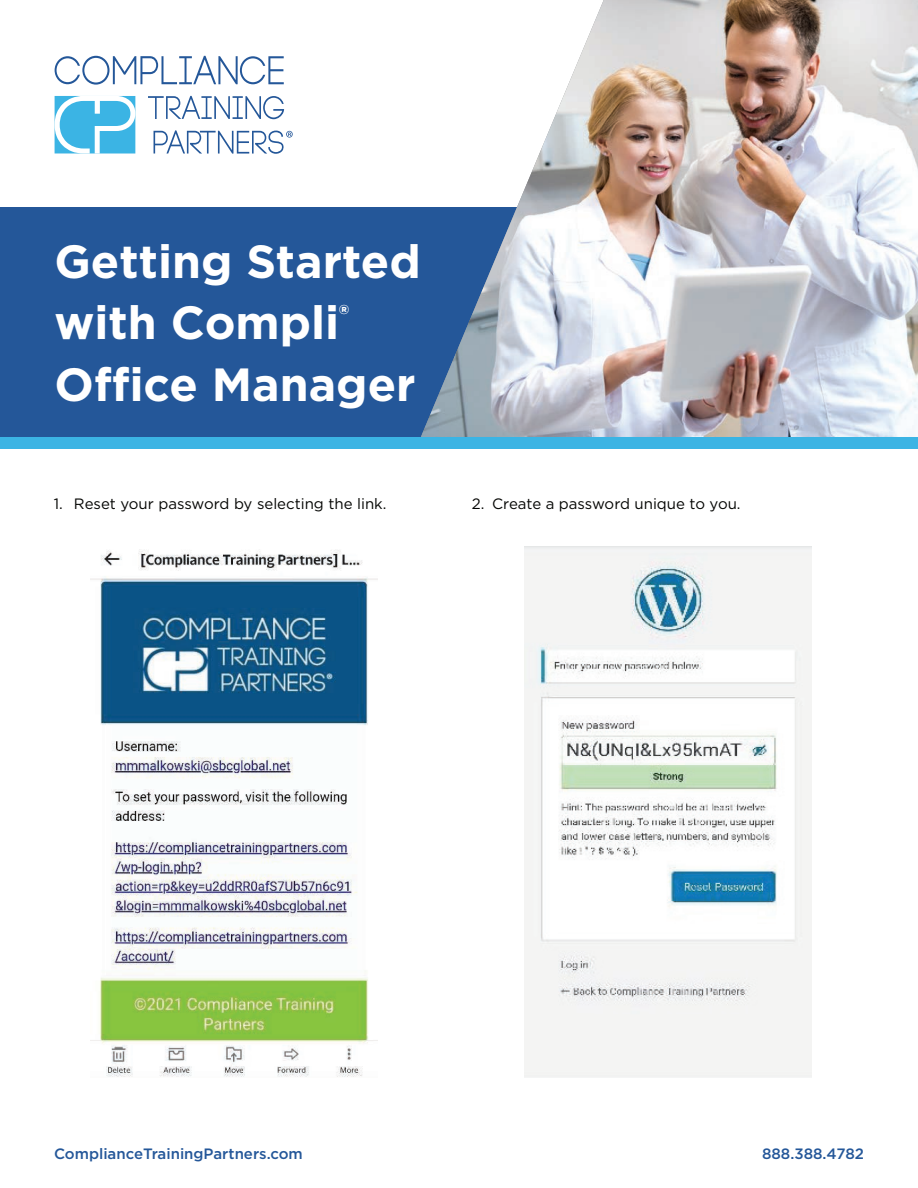
<style>
.page{position:relative;width:918px;height:1188px;background:#fff}
.page>*{position:absolute;margin:0;border:0;box-sizing:border-box;transform-origin:0 0}
.t1{font:700 46.5px/61.5px "Gotham";color:#fff}
.t2{font:15px "Gotham";color:#040503}
.t3{font:500 15px "Gotham";color:#245799}
</style>
<div class="page">
<div style="left:0;top:207px;width:918px;height:236px;background:#245799"></div>
<svg style="left:55px;top:56px;width:229px;height:29px"></svg>
<svg style="left:148px;top:96px;width:136px;height:23px"></svg>
<svg style="left:55px;top:96px;width:80px;height:58px"></svg>
<svg style="left:154px;top:130px;width:139px;height:24px"></svg>
<img style="left:421px;top:0;width:497px;height:437px">
<div style="left:0;top:437px;width:918px;height:12px;background:#3bb4e4"></div>
<img style="left:91px;top:549px;width:286px;height:528px">
<img style="left:525px;top:546px;width:286px;height:531px">
<h1 class="t1" style="left:55px;top:230px;width:368px">Getting Started with Compli<sup>®<br></sup>Office Manager</h1>
<p class="t2" style="left:54px;top:494px;width:334px">1. Reset your password by selecting the link.</p>
<p class="t2" style="left:472px;top:494px;width:270px">2. Create a password unique to you.</p>
<p class="t3" style="left:54px;top:1144px;width:250px">ComplianceTrainingPartners.com</p>
<p class="t3" style="left:762px;top:1144px;width:103px">888.388.4782</p>
</div>
